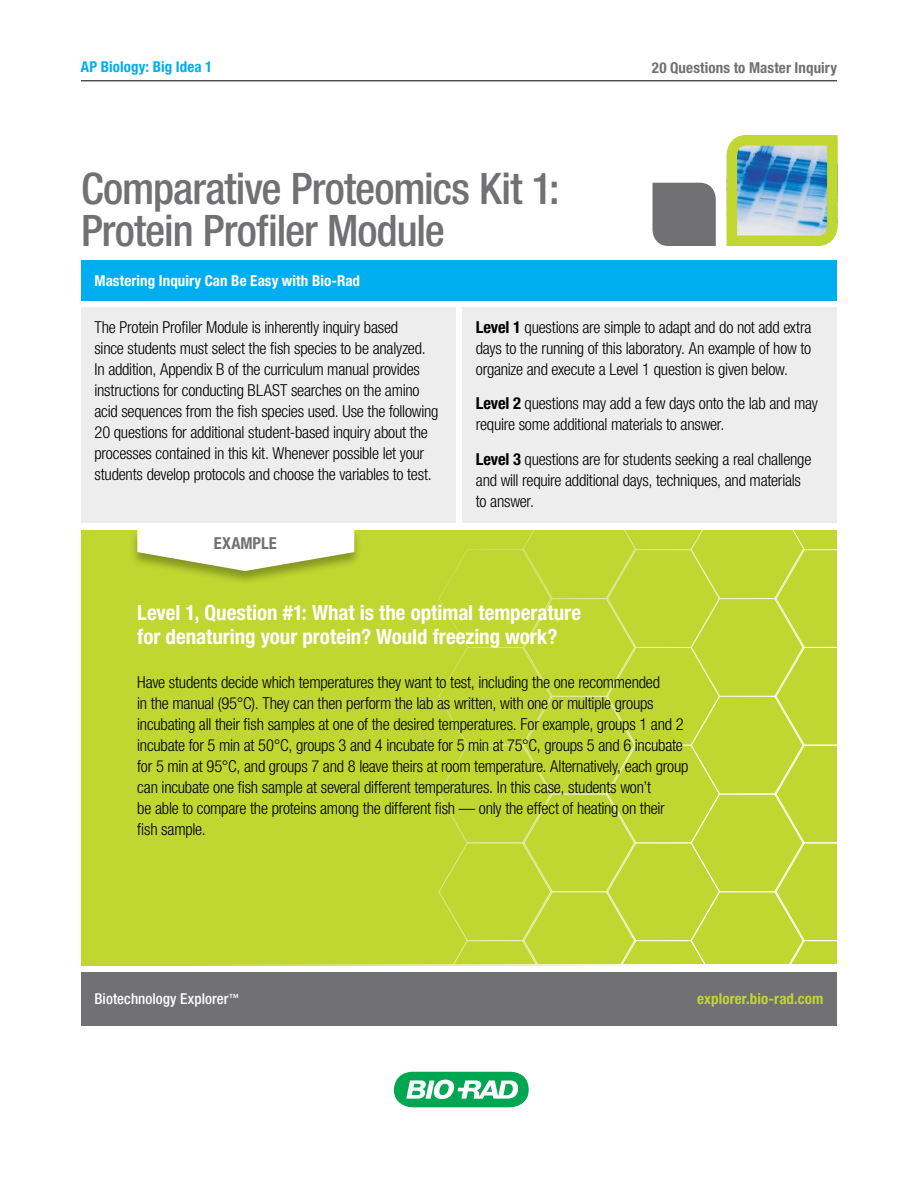
<style>
.page{position:relative;width:918px;height:1188px;background:#fff}
.page>*{position:absolute;margin:0;border:0;box-sizing:border-box;transform-origin:0 0}
.t1{font:500 condensed 43.5px/42px "Helvetica Neue LT Std";letter-spacing:-.02em;color:#717073}
.t2{font:700 condensed 21px/24px "Helvetica Neue LT Std";color:#fff}
.t3{font:300 condensed 16.5px/21px "Helvetica Neue LT Std";letter-spacing:-.015em;color:#000}
.t4{font:700 condensed 16.5px "Helvetica Neue LT Std";color:#717073}
.t5{font:700 condensed 15px "Helvetica Neue LT Std";letter-spacing:.005em;color:#fff}
.t6{font:700 condensed 15px "Helvetica Neue LT Std";letter-spacing:.005em;color:#717073}
.t7{font:500 condensed 15px "Helvetica Neue LT Std";letter-spacing:.005em;color:#fff}
.t8{font:700 condensed 15px "Helvetica Neue LT Std";letter-spacing:.005em;color:#bfd730}
.t9{font:700 condensed 15px "Helvetica Neue LT Std";letter-spacing:.005em;color:#00aeef}
.s1{font-weight:700}
</style>
<div class="page">
<svg style="left:653px;top:135px;width:185px;height:111px"></svg>
<svg style="left:394px;top:1072px;width:135px;height:35px"></svg>
<hr style="left:81px;top:81px;width:756px;height:1px;background:#000">
<div style="left:81px;top:307px;width:375px;height:216px;background:#ededee"></div>
<div style="left:462px;top:307px;width:375px;height:216px;background:#ededee"></div>
<div style="left:81px;top:530px;width:756px;height:436px;background:#bfd730"></div>
<div style="left:129px;top:527px;width:233px;height:58px;background:#000;opacity:.3"></div>
<svg style="left:137px;top:528px;width:217px;height:43px;background:#e9eecf"></svg>
<div style="left:81px;top:972px;width:756px;height:54px;background:#717073"></div>
<div style="left:81px;top:260px;width:756px;height:41px;background:#00aeef"></div>
<p class="t9" style="left:81px;top:58px;width:133px">AP Biology: Big Idea 1</p>
<p class="t6" style="left:652px;top:59px;width:187px">20 Questions to Master Inquiry</p>
<h1 class="t1" style="left:81px;top:167px;width:480px">Comparative Proteomics Kit 1:<br>Protein Profiler Module</h1>
<p class="t5" style="left:94px;top:271px;width:267px">Mastering Inquiry Can Be Easy with Bio-Rad</p>
<p class="t3" style="left:94px;top:316px;width:346px">The Protein Profiler Module is inherently inquiry based<br>since students must select the fish species to be analyzed.<br>In addition, Appendix B of the curriculum manual provides instructions for conducting BLAST searches on the amino acid sequences from the fish species used. Use the following 20 questions for additional student-based inquiry about the processes contained in this kit. Whenever possible let your students develop protocols and choose the variables to test.</p>
<p class="t3" style="left:476px;top:316px;width:337px;text-align:justify"><span class="s1">Level 1</span> questions are simple to adapt and do not add extra days to the running of this laboratory. An example of how to organize and execute a Level 1 question is given below.</p>
<p class="t3" style="left:476px;top:393px;width:344px"><span class="s1">Level 2</span> questions may add a few days onto the lab and may require some additional materials to answer.</p>
<p class="t3" style="left:476px;top:448px;width:337px"><span class="s1">Level 3</span> questions are for students seeking a real challenge and will require additional days, techniques, and materials to answer.</p>
<p class="t4" style="left:214px;top:533px;width:64px">EXAMPLE</p>
<p class="t2" style="left:137px;top:600px;width:445px">Level 1, Question #1: What is the optimal temperature for denaturing your protein? Would freezing work?</p>
<p class="t3" style="left:137px;top:671px;width:553px">Have students decide which temperatures they want to test, including the one recommended<br>in the manual (95°C). They can then perform the lab as written, with one or multiple groups incubating all their fish samples at one of the desired temperatures. For example, groups 1 and 2 incubate for 5 min at 50°C, groups 3 and 4 incubate for 5 min at 75°C, groups 5 and 6 incubate for 5 min at 95°C, and groups 7 and 8 leave theirs at room temperature. Alternatively, each group can incubate one fish sample at several different temperatures. In this case, students won’t<br>be able to compare the proteins among the different fish — only the effect of heating on their fish sample.</p>
<p class="t7" style="left:94px;top:990px;width:146px">Biotechnology Explorer<sup>™</sup></p>
<p class="t8" style="left:697px;top:990px;width:128px">explorer.bio-rad.com</p>
</div>
